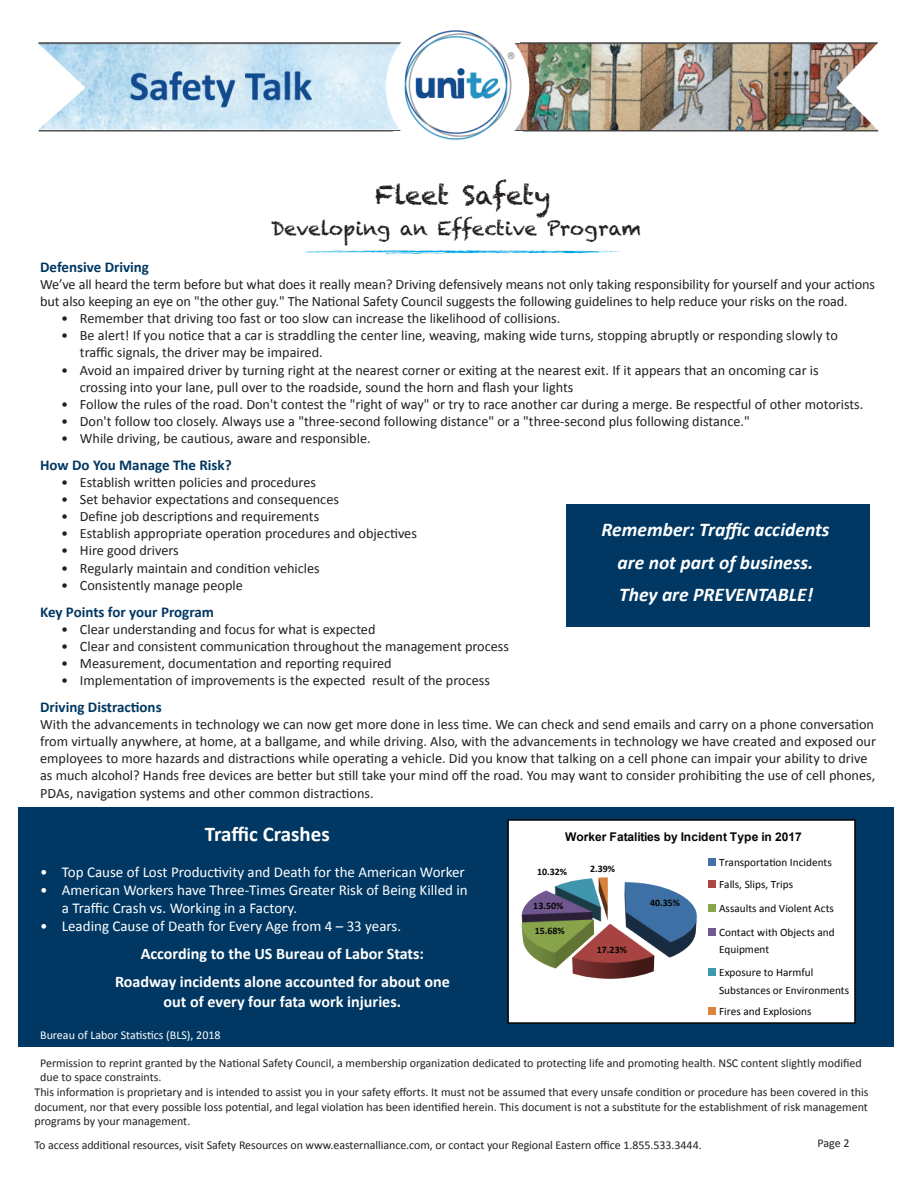
<style>
.page{position:relative;width:918px;height:1188px;background:#fff}
.page>*{position:absolute;margin:0;border:0;box-sizing:border-box;transform-origin:0 0}
.t1{font:26.1px "Chalkduster";color:#231f20}
.t2{font:700 21px "Calibri";color:#fff}
.t3{font:italic 700 19.5px/32.4px "Calibri";color:#fff;text-align:center}
.t4{font:19.5px "Chalkduster";color:#231f20}
.t5{font:700 16.2px/28.3px "Calibri";color:#fff;text-align:center}
.t6{font:15px/18px "Calibri";color:#fff}
.t7{font:700 15px "Calibri";color:#003863}
.t8{font:14.25px/17.1px "Calibri";color:#231f20}
.t9{font:12px/14.4px "Calibri";letter-spacing:-.005em;color:#231f20}
.t10{font:700 12px "Arial";letter-spacing:.005em;color:#050504}
.t11{font:12px "Calibri";color:#fff}
.t12{font:11.25px/22.5px "Calibri";color:#050504}
.t13{font:700 9.9px "Calibri";color:#050504}
</style>
<div class="page">
<img style="left:38px;top:30px;width:841px;height:110px">
<div style="left:391px;top:17px;width:27px;height:25px;background:#fff"></div>
<div style="left:493px;top:18px;width:27px;height:24px;background:#fff"></div>
<div style="left:480px;top:7px;width:27px;height:25px;background:#fff"></div>
<div style="left:393px;top:132px;width:27px;height:24px;background:#fff"></div>
<div style="left:496px;top:132px;width:28px;height:24px;background:#fff"></div>
<svg style="left:304px;top:250px;width:317px;height:4px"></svg>
<div style="left:566px;top:504px;width:304px;height:123px;background:#003863"></div>
<div style="left:18px;top:808px;width:876px;height:239px;background:#003863"></div>
<div style="left:508px;top:820px;width:347px;height:203px;background:#fff"></div>
<div style="left:508px;top:820px;width:347px;height:203px;border:1px solid #050504"></div>
<img style="left:521px;top:877px;width:176px;height:102px">
<div style="left:708px;top:858px;width:8px;height:8px;background:#4173a8"></div>
<div style="left:708px;top:880px;width:8px;height:8px;background:#aa4643"></div>
<div style="left:708px;top:904px;width:8px;height:8px;background:#89a54d"></div>
<div style="left:708px;top:928px;width:8px;height:8px;background:#725a90"></div>
<div style="left:708px;top:969px;width:8px;height:7px;background:#4199af"></div>
<div style="left:708px;top:1007px;width:8px;height:8px;background:#dc843b"></div>
<h1 class="t1" style="left:375px;top:180px;width:177px">Fleet Safety</h1>
<h3 class="t4" style="left:271px;top:217px;width:372px">Developing an Effective Program</h3>
<p class="t7" style="left:40px;top:257px;width:110px">Defensive Driving</p>
<p class="t8" style="left:40px;top:276px;width:836px">We’ve all heard the term before but what does it really mean? Driving defensively means not only taking responsibility for yourself and your actions but also keeping an eye on "the other guy." The National Safety Council suggests the following guidelines to help reduce your risks on the road.</p>
<p class="t8" style="left:61px;top:310px;width:501px">• Remember that driving too fast or too slow can increase the likelihood of collisions.</p>
<p class="t8" style="left:80px;top:327px;width:759px;text-indent:-19px">• Be alert! If you notice that a car is straddling the center line, weaving, making wide turns, stopping abruptly or responding slowly to traffic signals, the driver may be impaired.</p>
<p class="t8" style="left:80px;top:361px;width:740px;text-indent:-19px">• Avoid an impaired driver by turning right at the nearest corner or exiting at the nearest exit. If it appears that an oncoming car is crossing into your lane, pull over to the roadside, sound the horn and flash your lights</p>
<p class="t8" style="left:61px;top:395px;width:804px">• Follow the rules of the road. Don't contest the "right of way" or try to race another car during a merge. Be respectful of other motorists.</p>
<p class="t8" style="left:61px;top:413px;width:690px">• Don't follow too closely. Always use a "three-second following distance" or a "three-second plus following distance."</p>
<p class="t8" style="left:61px;top:430px;width:311px">• While driving, be cautious, aware and responsible.</p>
<p class="t7" style="left:40px;top:455px;width:193px">How Do You Manage The Risk?</p>
<p class="t8" style="left:61px;top:474px;width:256px">• Establish written policies and procedures</p>
<p class="t8" style="left:61px;top:491px;width:279px">• Set behavior expectations and consequences</p>
<p class="t8" style="left:61px;top:508px;width:260px">• Define job descriptions and requirements</p>
<p class="t8" style="left:61px;top:525px;width:357px">• Establish appropriate operation procedures and objectives</p>
<p class="t8" style="left:61px;top:542px;width:119px">• Hire good drivers</p>
<p class="t8" style="left:61px;top:559px;width:260px">• Regularly maintain and condition vehicles</p>
<p class="t8" style="left:61px;top:576px;width:183px">• Consistently manage people</p>
<p class="t7" style="left:40px;top:602px;width:175px">Key Points for your Program</p>
<p class="t8" style="left:61px;top:620px;width:316px">• Clear understanding and focus for what is expected</p>
<p class="t8" style="left:61px;top:638px;width:449px">• Clear and consistent communication throughout the management process</p>
<p class="t8" style="left:61px;top:655px;width:332px">• Measurement, documentation and reporting required</p>
<p class="t8" style="left:61px;top:672px;width:430px">• Implementation of improvements is the expected result of the process</p>
<p class="t7" style="left:40px;top:697px;width:123px">Driving Distractions</p>
<p class="t8" style="left:40px;top:716px;width:837px">With the advancements in technology we can now get more done in less time. We can check and send emails and carry on a phone conversation from virtually anywhere, at home, at a ballgame, and while driving. Also, with the advancements in technology we have created and exposed our employees to more hazards and distractions while operating a vehicle. Did you know that talking on a cell phone can impair your ability to drive as much alcohol? Hands free devices are better but still take your mind off the road. You may want to consider prohibiting the use of cell phones, PDAs, navigation systems and other common distractions.</p>
<h2 class="t2" style="left:205px;top:820px;width:126px">Traffic Crashes</h2>
<p class="t6" style="left:40px;top:863px;width:426px">• Top Cause of Lost Productivity and Death for the American Worker</p>
<p class="t6" style="left:62px;top:881px;width:407px;text-indent:-22px">• American Workers have Three-Times Greater Risk of Being Killed in a Traffic Crash vs. Working in a Factory.</p>
<p class="t6" style="left:40px;top:917px;width:363px">• Leading Cause of Death for Every Age from 4 – 33 years.</p>
<p class="t5" style="left:115px;top:940px;width:336px">According to the US Bureau of Labor Stats:<br>Roadway incidents alone accounted for about one</p>
<p class="t5" style="left:164px;top:987px;width:239px">out of every four fata work injuries.</p>
<p class="t11" style="left:40px;top:1028px;width:182px">Bureau of Labor Statistics (BLS), 2018</p>
<p class="t9" style="left:40px;top:1056px;width:823px">Permission to reprint granted by the National Safety Council, a membership organization dedicated to protecting life and promoting health. NSC content slightly modified due to space constraints.</p>
<h3 class="t3" style="left:602px;top:514px;width:229px">Remember: Traffic accidents are not part of business.<br>They are PREVENTABLE!</h3>
<p class="t10" style="left:565px;top:828px;width:238px">Worker Fatalities by Incident Type in 2017</p>
<p class="t13" style="left:537px;top:866px;width:32px">10.32%</p>
<p class="t13" style="left:590px;top:863px;width:27px">2.39%</p>
<p class="t12" style="left:719px;top:851px;width:114px">Transportation Incidents<br>Falls, Slips, Trips</p>
<p class="t12" style="left:719px;top:896px;width:117px;line-height:24px">Assaults and Violent Acts<br>Contact with Objects and</p>
<p class="t12" style="left:719px;top:938px;width:96px;line-height:23px">Equipment<br>Exposure to Harmful</p>
<p class="t12" style="left:719px;top:979px;width:132px;line-height:21.5px">Substances or Environments<br>Fires and Explosions</p>
<p class="t13" style="left:650px;top:896px;width:32px">40.35%</p>
<p class="t13" style="left:533px;top:899px;width:32px">13.50%</p>
<p class="t13" style="left:535px;top:925px;width:32px">15.68%</p>
<p class="t13" style="left:597px;top:943px;width:32px">17.23%</p>
<p class="t9" style="left:34px;top:1085px;width:836px;text-align:justify">This information is proprietary and is intended to assist you in your safety efforts. It must not be assumed that every unsafe condition or procedure has been covered in this document, nor that every possible loss potential, and legal violation has been identified herein. This document is not a substitute for the establishment of risk management programs by your management.</p>
<p class="t9" style="left:34px;top:1137px;width:669px">To access additional resources, visit Safety Resources on www.easternalliance.com, or contact your Regional Eastern office 1.855.533.3444.</p>
<p class="t9" style="left:817px;top:1135px;width:34px">Page 2</p>
</div>
